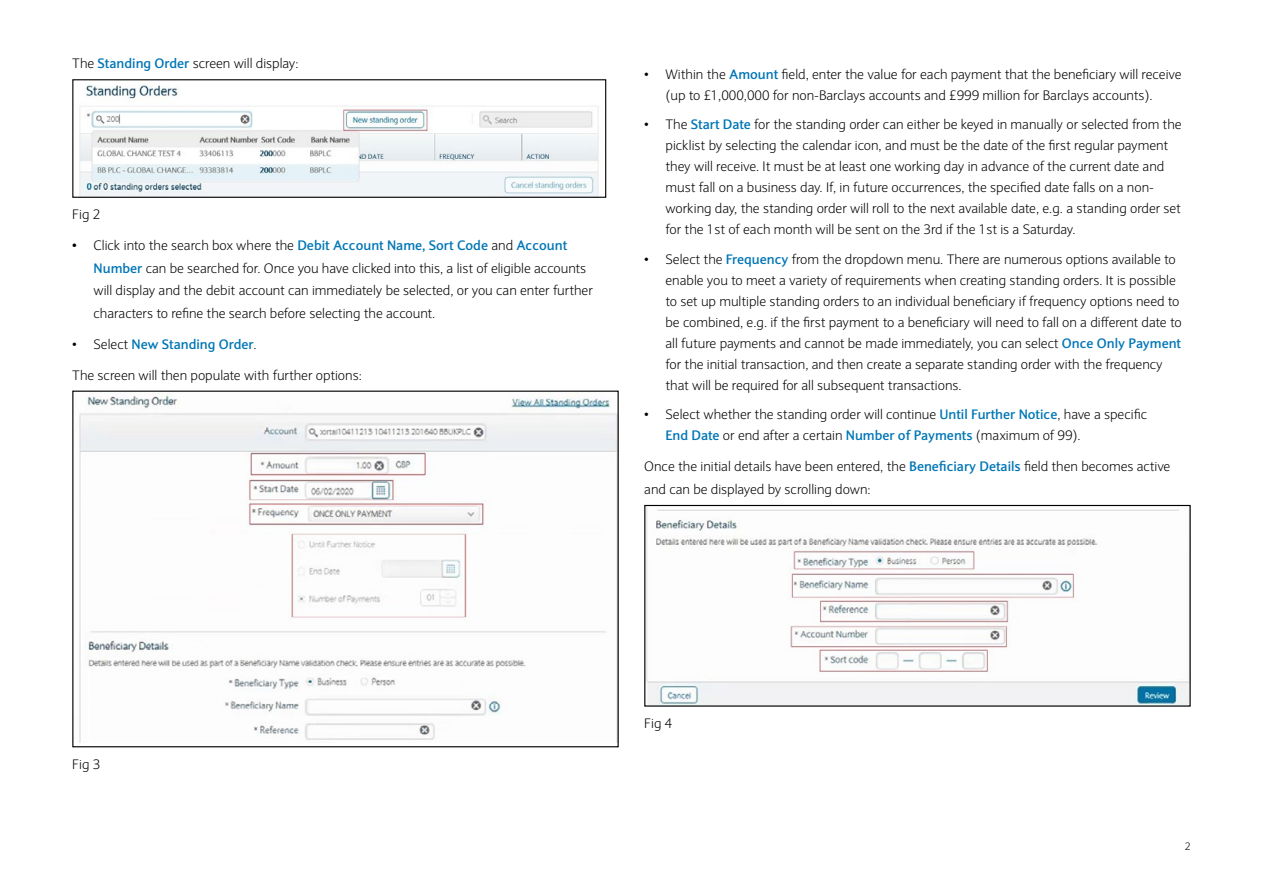
<style>
.page{position:relative;width:1263px;height:893px;background:#fff}
.page>*{position:absolute;margin:0;border:0;box-sizing:border-box;transform-origin:0 0}
.t1{font:300 13.5px/21px "Expert Sans";color:#000}
.t2{font:700 13.5px "Expert Sans";color:#0076b6}
.t3{font:300 10.5px "Expert Sans";color:#000}
.s1{font-weight:700;color:#0076b6}
.s2{font-weight:700}
.s3{font-weight:300;color:#000}
</style>
<div class="page">
<img style="left:79px;top:85px;width:520px;height:111px">
<div style="left:72px;top:79px;width:534px;height:119px;border:1px solid #000"></div>
<img style="left:79px;top:395px;width:538px;height:348px">
<img style="left:646px;top:507px;width:543px;height:198px">
<div style="left:644px;top:505px;width:547px;height:202px;border:1px solid #000"></div>
<p class="t1" style="left:72px;top:53px;width:228px">The <span class="s1">Standing Order</span> screen will display:</p>
<p class="t1" style="left:72px;top:204px;width:30px">Fig 2</p>
<p class="t1" style="left:94px;top:234px;width:501px;line-height:22.5px;text-indent:-21px"><span class="s2">•</span> Click into the search box where the <span class="s1">Debit Account Name, Sort Code</span> and <span class="s1">Account Number</span> can be searched for. Once you have clicked into this, a list of eligible accounts will display and the debit account can immediately be selected, or you can enter further characters to refine the search before selecting the account.</p>
<p class="t2" style="left:72px;top:335px;width:186px"><span class="s3">• Select</span> New Standing Order<span class="s3">.</span></p>
<p class="t1" style="left:72px;top:364px;width:291px">The screen will then populate with further options:</p>
<p class="t1" style="left:644px;top:64px;width:539px;text-align:center">• Within the <span class="s1">Amount</span> field, enter the value for each payment that the beneficiary will receive (up to £1,000,000 for non-Barclays accounts and £999 million for Barclays accounts).</p>
<p class="t1" style="left:665px;top:114px;width:518px;text-indent:-21px">• The <span class="s1">Start Date</span> for the standing order can either be keyed in manually or selected from the picklist by selecting the calendar icon, and must be the date of the first regular payment they will receive. It must be at least one working day in advance of the current date and must fall on a business day. If, in future occurrences, the specified date falls on a non&shy;working day, the standing order will roll to the next available date, e.g. a standing order set for the 1st of each month will be sent on the 3rd if the 1st is a Saturday.</p>
<p class="t1" style="left:665px;top:249px;width:518px;text-indent:-21px">• Select the <span class="s1">Frequency</span> from the dropdown menu. There are numerous options available to enable you to meet a variety of requirements when creating standing orders. It is possible to set up multiple standing orders to an individual beneficiary if frequency options need to be combined, e.g. if the first payment to a beneficiary will need to fall on a different date to all future payments and cannot be made immediately, you can select <span class="s1">Once Only Payment </span>for the initial transaction, and then create a separate standing order with the frequency that will be required for all subsequent transactions.</p>
<p class="t1" style="left:665px;top:404px;width:483px;text-indent:-21px">• Select whether the standing order will continue <span class="s1">Until Further Notice</span>, have a specific<br><span class="s1">End Date</span> or end after a certain <span class="s1">Number of Payments</span> (maximum of 99).</p>
<p class="t1" style="left:644px;top:455px;width:528px;line-height:22.5px">Once the initial details have been entered, the <span class="s1">Beneficiary Details</span> field then becomes active and can be displayed by scrolling down:</p>
<p class="t1" style="left:72px;top:753px;width:30px">Fig 3</p>
<p class="t1" style="left:644px;top:713px;width:30px">Fig 4</p>
<p class="t3" style="left:1185px;top:840px;width:7px">2</p>
</div>
